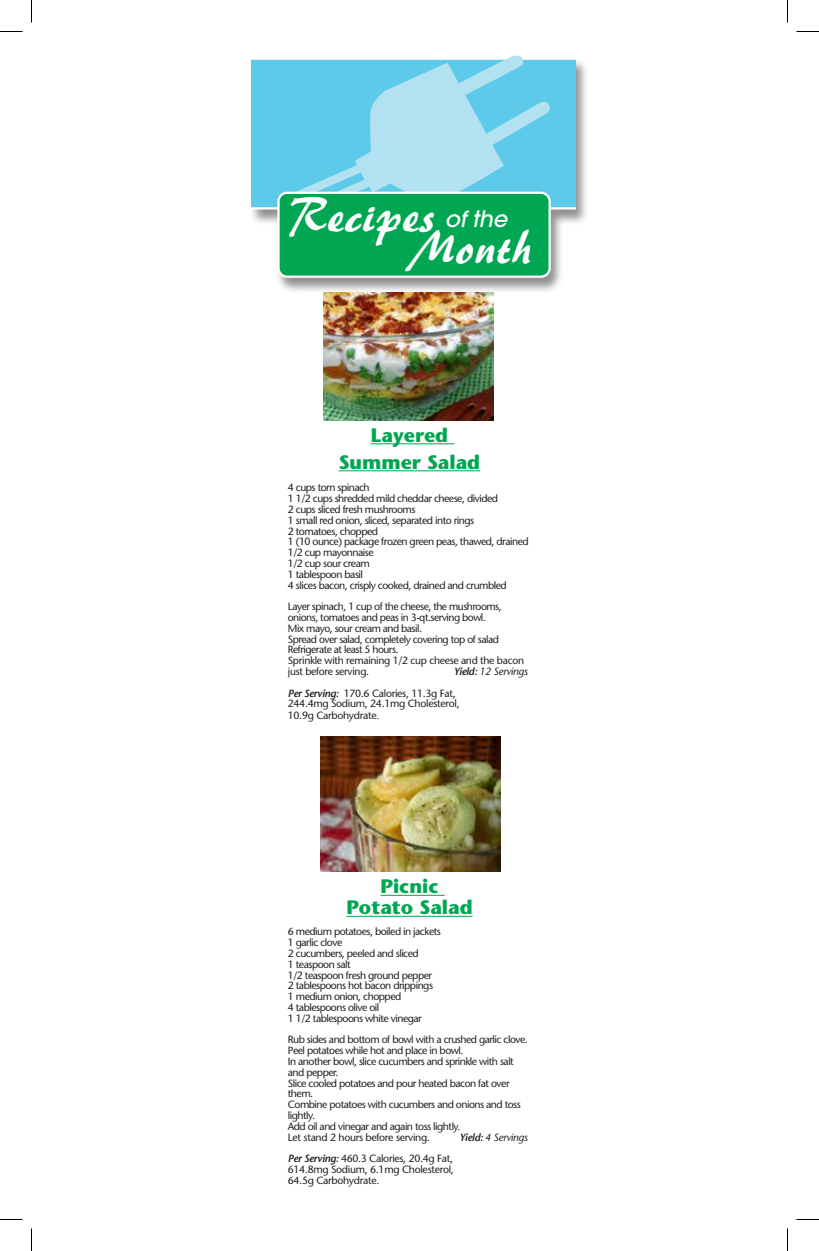
<style>
.page{position:relative;width:819px;height:1251px;background:#fff}
.page>*{position:absolute;margin:0;border:0;box-sizing:border-box;transform-origin:0 0}
.t1{font:46.5px "Brush 445 BT";color:#fff}
.t2{font:italic 500 22.5px "Avant Garde";color:#fff}
.t3{font:700 19.5px/27px "Stone Sans";color:#00a651;text-align:center}
.t4{font:10.5px/10.8px "Stone Sans";letter-spacing:-.05em;color:#231f20}
.t5{font:10.5px/21.6px "Stone Sans";letter-spacing:-.03em;color:#231f20}
.t6{font:italic 10.5px "Stone Sans";letter-spacing:-.03em;color:#231f20}
.s1{font-weight:600;font-style:italic}
.s2{font-style:italic}
.s3{font-weight:600}
</style>
<div class="page">
<div style="left:249px;top:56px;width:341px;height:238px;background:#231f20;opacity:.5"></div>
<div style="left:252px;top:56px;width:324px;height:155px;background:#5ccae8"></div>
<svg style="left:285px;top:56px;width:265px;height:140px;background:#84d5ec"></svg>
<div style="left:279px;top:193px;width:271px;height:84px;background:#00a651;border-radius:9px"></div>
<div style="left:277px;top:192px;width:274px;height:86px;border:2px solid #fff;border-radius:9px"></div>
<hr style="left:371px;top:443px;width:83px;height:1px;background:#00a651">
<hr style="left:339px;top:470px;width:141px;height:1px;background:#00a651">
<hr style="left:380px;top:895px;width:65px;height:1px;background:#00a651">
<hr style="left:346px;top:916px;width:127px;height:1px;background:#00a651">
<img style="left:324px;top:293px;width:170px;height:127px">
<img style="left:321px;top:737px;width:179px;height:135px">
<svg style="left:0;top:31px;width:22px;height:1px"></svg>
<svg style="left:796px;top:31px;width:23px;height:1px"></svg>
<svg style="left:0;top:1219px;width:22px;height:1px"></svg>
<svg style="left:796px;top:1219px;width:23px;height:1px"></svg>
<svg style="left:31px;top:0;width:1px;height:22px"></svg>
<svg style="left:31px;top:1228px;width:1px;height:23px"></svg>
<svg style="left:787px;top:0;width:1px;height:22px"></svg>
<svg style="left:787px;top:1228px;width:1px;height:23px"></svg>
<h1 class="t1" style="left:291px;top:186px;width:148px">Recipes</h1>
<h2 class="t2" style="left:445px;top:205px;width:64px">of the</h2>
<h1 class="t1" style="left:416px;top:218px;width:120px">Month</h1>
<h3 class="t3" style="left:339px;top:422px;width:143px">Layered<br>Summer Salad</h3>
<p class="t4" style="left:288px;top:482px;width:242px">4 cups torn spinach<br>1 1/2 cups shredded mild cheddar cheese, divided<br>2 cups sliced fresh mushrooms<br>1 small red onion, sliced, separated into rings<br>2 tomatoes, chopped<br>1 (10 ounce) package frozen green peas, thawed, drained<br>1/2 cup mayonnaise<br>1/2 cup sour cream<br>1 tablespoon basil<br>4 slices bacon, crisply cooked, drained and crumbled</p>
<p class="t4" style="left:288px;top:601px;width:238px">Layer spinach, 1 cup of the cheese, the mushrooms, onions, tomatoes and peas in 3-qt.serving bowl.<br>Mix mayo, sour cream and basil.<br>Spread over salad, completely covering top of salad Refrigerate at least 5 hours.<br>Sprinkle with remaining 1/2 cup cheese and the bacon just before serving.</p>
<p class="t5" style="left:288px;top:661px;width:241px;text-indent:166px"><span class="s1">Yield:</span> <span class="s2">12 Servings<br></span><span class="s1">Per Serving:</span> 170.6 Calories, 11.3g Fat,</p>
<p class="t5" style="left:288px;top:698px;width:173px;line-height:12px">244.4mg Sodium, 24.1mg Cholesterol,<br>10.9g Carbohydrate.</p>
<h3 class="t3" style="left:346px;top:876px;width:128px;line-height:21px">Picnic<br>Potato Salad</h3>
<p class="t4" style="left:288px;top:926px;width:155px">6 medium potatoes, boiled in jackets<br>1 garlic clove<br>2 cucumbers, peeled and sliced<br>1 teaspoon salt<br>1/2 teaspoon fresh ground pepper<br>2 tablespoons hot bacon drippings<br>1 medium onion, chopped<br>4 tablespoons olive oil<br>1 1/2 tablespoons white vinegar</p>
<p class="t4" style="left:288px;top:1034px;width:242px">Rub sides and bottom of bowl with a crushed garlic clove.<br>Peel potatoes while hot and place in bowl.<br>In another bowl, slice cucumbers and sprinkle with salt and pepper.<br>Slice cooled potatoes and pour heated bacon fat over them.<br>Combine potatoes with cucumbers and onions and toss lightly.<br>Add oil and vinegar and again toss lightly.<br>Let stand 2 hours before serving.</p>
<p class="t6" style="left:460px;top:1131px;width:70px"><span class="s3">Yield:</span> 4 Servings</p>
<p class="t4" style="left:288px;top:1153px;width:168px;text-align:justify"><span class="s1">Per Serving:</span> 460.3 Calories, 20.4g Fat, 614.8mg Sodium, 6.1mg Cholesterol, 64.5g Carbohydrate.</p>
</div>
